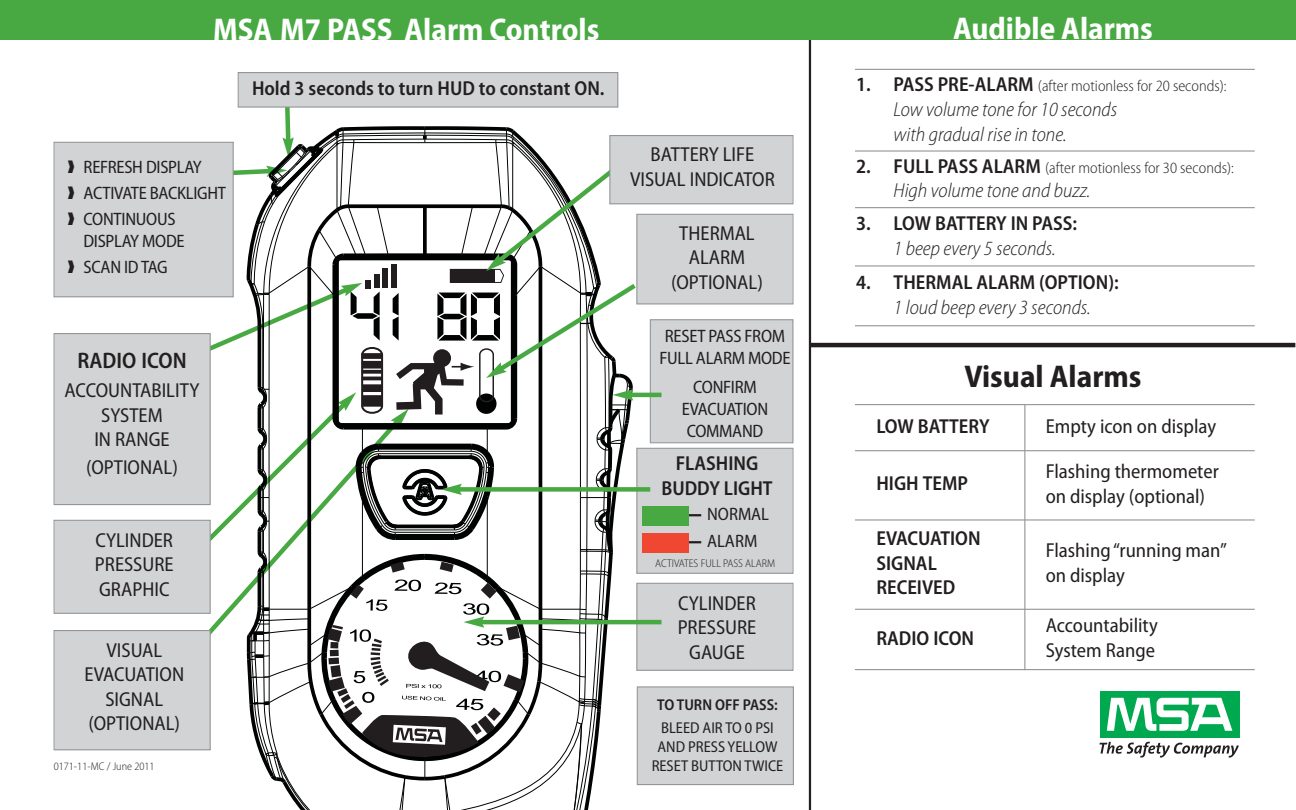
<style>
.page{position:relative;width:1296px;height:810px;background:#fff}
.page>*{position:absolute;margin:0;border:0;box-sizing:border-box;transform-origin:0 0}
.t1{font:700 semi-condensed 31.5px "Myriad Pro";color:#fff}
.t2{font:700 semi-condensed 31.5px "Myriad Pro";color:#231f20}
.t3{font:600 semi-condensed 22.5px "Myriad Pro";color:#231f20}
.t4{font:semi-condensed 20.25px/24.3px "Myriad Pro";color:#231f20;text-align:center}
.t5{font:600 semi-condensed 20.25px/24.8px "Myriad Pro";color:#231f20;text-align:center}
.t6{font:italic 300 semi-condensed 20.25px/24.8px "Myriad Pro";color:#231f20}
.t7{font:semi-condensed 18px/25.9px "Myriad Pro";letter-spacing:-.015em;color:#231f20}
.t8{font:300 semi-condensed 15.75px "Myriad Pro";color:#231f20}
.t9{font:semi-condensed 15.75px/18.9px "Myriad Pro";color:#231f20;text-align:center}
.t10{font:600 semi-condensed 15.75px "Myriad Pro";color:#231f20}
.t11{font:300 semi-condensed 11.25px "Myriad Pro";color:#231f20}
.s1{font-weight:600;font-size:20.25px}
</style>
<div class="page">
<hr style="left:809px;top:27px;width:2px;height:783px;background:#231f20">
<div style="left:55px;top:143px;width:178px;height:153px;background:#d1d3d4"></div>
<div style="left:54px;top:142px;width:180px;height:155px;border:1px solid #939598"></div>
<div style="left:55px;top:334px;width:155px;height:170px;background:#d1d3d4"></div>
<div style="left:54px;top:333px;width:157px;height:172px;border:1px solid #939598"></div>
<div style="left:55px;top:521px;width:155px;height:92px;background:#d1d3d4"></div>
<div style="left:54px;top:520px;width:157px;height:94px;border:1px solid #939598"></div>
<div style="left:55px;top:631px;width:155px;height:118px;background:#d1d3d4"></div>
<div style="left:54px;top:630px;width:157px;height:120px;border:1px solid #939598"></div>
<div style="left:637px;top:215px;width:155px;height:88px;background:#d1d3d4"></div>
<div style="left:636px;top:214px;width:158px;height:90px;border:1px solid #939598"></div>
<div style="left:651px;top:320px;width:141px;height:122px;background:#d1d3d4"></div>
<div style="left:650px;top:319px;width:143px;height:124px;border:1px solid #939598"></div>
<div style="left:637px;top:584px;width:155px;height:86px;background:#d1d3d4"></div>
<div style="left:636px;top:583px;width:158px;height:88px;border:1px solid #939598"></div>
<div style="left:637px;top:449px;width:155px;height:124px;background:#d1d3d4"></div>
<div style="left:636px;top:448px;width:158px;height:126px;border:1px solid #939598"></div>
<div style="left:239px;top:73px;width:378px;height:33px;background:#d1d3d4"></div>
<div style="left:238px;top:72px;width:380px;height:36px;border:1px solid #939598"></div>
<hr style="left:677px;top:514px;width:24px;height:2px;background:#231f20">
<hr style="left:677px;top:541px;width:24px;height:2px;background:#231f20">
<div style="left:638px;top:687px;width:155px;height:97px;background:#d1d3d4"></div>
<div style="left:637px;top:686px;width:157px;height:99px;border:1px solid #939598"></div>
<div style="left:610px;top:136px;width:182px;height:67px;background:#d1d3d4"></div>
<div style="left:609px;top:135px;width:185px;height:69px;border:1px solid #939598"></div>
<hr style="left:629px;top:393px;width:33px;height:4px;background:#48a942">
<div style="left:458px;top:487px;width:192px;height:5px;background:#48a942"></div>
<hr style="left:480px;top:620px;width:182px;height:4px;background:#48a942">
<svg style="left:187px;top:98px;width:454px;height:712px"></svg>
<div style="left:0;top:0;width:1296px;height:39px;background:#48a942"></div>
<hr style="left:855px;top:69px;width:400px;height:1px;background:#939598">
<hr style="left:855px;top:150px;width:400px;height:2px;background:#939598">
<hr style="left:855px;top:207px;width:400px;height:1px;background:#939598">
<hr style="left:855px;top:265px;width:400px;height:2px;background:#939598">
<hr style="left:855px;top:325px;width:400px;height:1px;background:#939598">
<hr style="left:1024px;top:404px;width:1px;height:266px;background:#939598">
<hr style="left:855px;top:404px;width:400px;height:1px;background:#939598">
<hr style="left:855px;top:450px;width:400px;height:1px;background:#939598">
<hr style="left:855px;top:519px;width:400px;height:2px;background:#939598">
<hr style="left:855px;top:609px;width:400px;height:1px;background:#939598">
<hr style="left:855px;top:669px;width:400px;height:1px;background:#939598">
<hr style="left:810px;top:343px;width:485px;height:4px;background:#231f20">
<div style="left:1100px;top:691px;width:139px;height:46px;background:#00a94f"></div>
<svg style="left:1107px;top:698px;width:125px;height:33px"></svg>
<svg style="left:1100px;top:742px;width:139px;height:16px"></svg>
<div style="left:642px;top:506px;width:46px;height:20px;background:#48a942"></div>
<div style="left:642px;top:533px;width:46px;height:20px;background:#ef4732"></div>
<h1 class="t1" style="left:213px;top:17px;width:388px">MSA M7 PASS Alarm Controls</h1>
<h1 class="t1" style="left:953px;top:16px;width:201px">Audible Alarms</h1>
<p class="t7" style="left:68px;top:156px;width:160px">❱ REFRESH DISPLAY<br>❱ ACTIVATE BACKLIGHT ❱ CONTINUOUS</p>
<p class="t7" style="left:68px;top:230px;width:119px;text-indent:16px">DISPLAY MODE ❱ SCAN ID TAG</p>
<p class="t3" style="left:77px;top:352px;width:111px">RADIO ICON</p>
<p class="t4" style="left:65px;top:380px;width:136px">ACCOUNTABILITY<br>SYSTEM<br>IN RANGE</p>
<p class="t4" style="left:86px;top:457px;width:93px">(OPTIONAL)</p>
<p class="t4" style="left:95px;top:530px;width:80px;text-align:justify">CYLINDER PRESSURE GRAPHIC</p>
<p class="t4" style="left:84px;top:640px;width:101px">VISUAL<br>EVACUATION<br>SIGNAL (OPTIONAL)</p>
<p class="t11" style="left:54px;top:762px;width:102px">0171-11-MC / June 2011</p>
<p class="t5" style="left:252px;top:78px;width:354px">Hold 3 seconds to turn HUD to constant ON.</p>
<p class="t4" style="left:630px;top:145px;width:146px">BATTERY LIFE<br>VISUAL INDICATOR</p>
<p class="t4" style="left:671px;top:223px;width:93px">THERMAL<br>ALARM (OPTIONAL)</p>
<p class="t7" style="left:659px;top:327px;width:133px;line-height:21.6px;text-align:center">RESET PASS FROM<br>FULL ALARM MODE</p>
<p class="t7" style="left:682px;top:378px;width:88px;line-height:21.6px;text-align:center">CONFIRM<br>EVACUATION<br>COMMAND</p>
<p class="t5" style="left:662px;top:453px;width:113px">FLASHING<br>BUDDY LIGHT</p>
<p class="t7" style="left:707px;top:503px;width:63px;line-height:27px">NORMAL<br>ALARM</p>
<p class="t11" style="left:655px;top:559px;width:121px">ACTIVATES FULL PASS ALARM</p>
<p class="t4" style="left:678px;top:593px;width:80px">CYLINDER<br>PRESSURE<br>GAUGE</p>
<p class="t10" style="left:657px;top:699px;width:122px">TO TURN OFF PASS:</p>
<p class="t9" style="left:652px;top:720px;width:133px">BLEED AIR TO 0 PSI<br>AND PRESS YELLOW<br>RESET BUTTON TWICE</p>
<p class="t8" style="left:856px;top:80px;width:372px"><span class="s1">1. PASS PRE-ALARM</span> (after motionless for 20 seconds):</p>
<p class="t6" style="left:894px;top:99px;width:225px">Low volume tone for 10 seconds with gradual rise in tone.</p>
<p class="t8" style="left:856px;top:161px;width:379px"><span class="s1">2. FULL PASS ALARM</span> (after motionless for 30 seconds):</p>
<p class="t6" style="left:894px;top:180px;width:198px">High volume tone and buzz.</p>
<p class="t5" style="left:856px;top:213px;width:223px">3. LOW BATTERY IN PASS:</p>
<p class="t6" style="left:894px;top:238px;width:164px">1 beep every 5 seconds.</p>
<p class="t5" style="left:856px;top:272px;width:264px">4. THERMAL ALARM (OPTION):</p>
<p class="t6" style="left:894px;top:297px;width:199px">1 loud beep every 3 seconds.</p>
<h1 class="t2" style="left:965px;top:364px;width:178px">Visual Alarms</h1>
<p class="t5" style="left:876px;top:415px;width:115px">LOW BATTERY</p>
<p class="t4" style="left:1046px;top:416px;width:172px">Empty icon on display</p>
<p class="t5" style="left:876px;top:473px;width:93px">HIGH TEMP</p>
<p class="t4" style="left:1046px;top:461px;width:175px;text-align:left">Flashing thermometer on display (optional)</p>
<p class="t5" style="left:876px;top:528px;width:106px;text-align:left">EVACUATION<br>SIGNAL<br>RECEIVED</p>
<p class="t4" style="left:1046px;top:540px;width:183px;text-align:left">Flashing “running man” on display</p>
<p class="t5" style="left:876px;top:627px;width:99px">RADIO ICON</p>
<p class="t4" style="left:1046px;top:615px;width:114px;text-align:left">Accountability<br>System Range</p>
</div>
